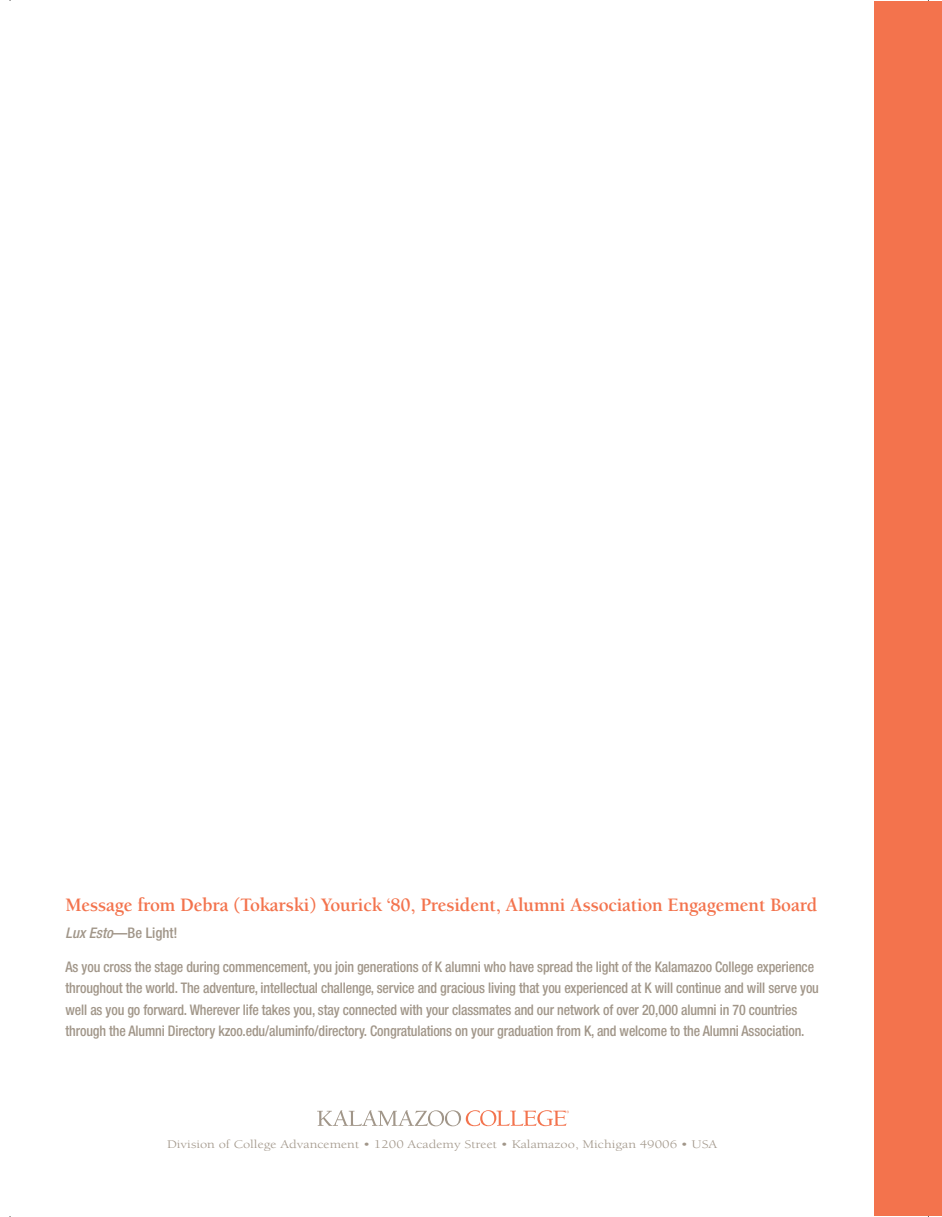
<style>
.page{position:relative;width:942px;height:1217px;background:#fff}
.page>*{position:absolute;margin:0;border:0;box-sizing:border-box;transform-origin:0 0}
.t1{font:700 19.5px "Berkeley";letter-spacing:-.01em;color:#f3734d}
.t2{font:500 condensed 14.7px/21px "Helvetica Neue";letter-spacing:-.01em;color:#a19689;scale:.95 1}
.t3{font:500 condensed 14.7px "Helvetica Neue";letter-spacing:-.01em;color:#a19689}
.t4{font:12px "Berkeley";color:#a19689;scale:1.2 1}
.s1{font-style:italic}
</style>
<div class="page">
<div style="left:874px;top:1px;width:68px;height:1214px;background:#f3734d"></div>
<svg style="left:317px;top:1110px;width:252px;height:16px"></svg>
<h1 class="t1" style="left:66px;top:894px;width:753px">Message from Debra (Tokarski) Yourick ‘80, President, Alumni Association Engagement Board</h1>
<p class="t3" style="left:66px;top:923px;width:114px"><span class="s1">Lux Esto</span>—Be Light!</p>
<p class="t2" style="left:66px;top:956px;width:794px">As you cross the stage during commencement, you join generations of K alumni who have spread the light of the Kalamazoo College experience throughout the world. The adventure, intellectual challenge, service and gracious living that you experienced at K will continue and will serve you well as you go forward. Wherever life takes you, stay connected with your classmates and our network of over 20,000 alumni in 70 countries through the Alumni Directory kzoo.edu/aluminfo/directory. Congratulations on your graduation from K, and welcome to the Alumni Association.</p>
<p class="t4" style="left:167px;top:1138px;width:460px">Division of College Advancement • 1200 Academy Street • Kalamazoo, Michigan 49006 • USA</p>
</div>
